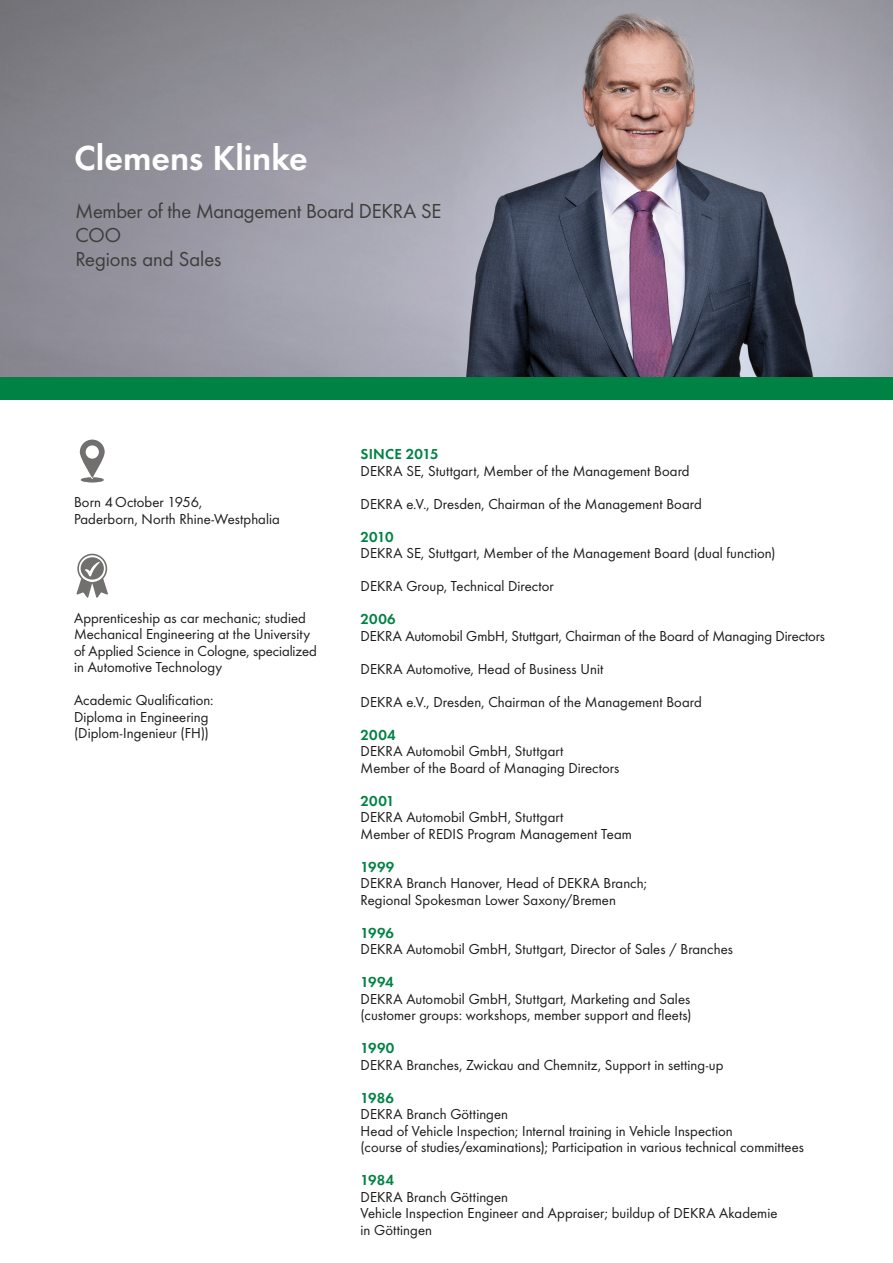
<style>
.page{position:relative;width:893px;height:1263px;background:#fff}
.page>*{position:absolute;margin:0;border:0;box-sizing:border-box;transform-origin:0 0}
.t1{font:36px "Futura Dem";color:#fff}
.t2{font:21px/24px "Futura Boo";letter-spacing:-.01em;color:#3d3d3c}
.t3{font:15px/16.5px "Futura Boo";letter-spacing:.005em;color:#1c1c1b}
.t4{font:15px "Futura Dem";letter-spacing:.015em;color:#008244}
</style>
<div class="page">
<img style="left:0;top:0;width:893px;height:377px">
<div style="left:0;top:377px;width:893px;height:23px;background:#008244"></div>
<svg style="left:80px;top:440px;width:25px;height:42px"></svg>
<svg style="left:76px;top:554px;width:32px;height:44px"></svg>
<h1 class="t1" style="left:74px;top:131px;width:235px">Clemens Klinke</h1>
<h2 class="t2" style="left:75px;top:197px;width:367px">Member of the Management Board DEKRA SE<br>COO<br>Regions and Sales</h2>
<p class="t3" style="left:74px;top:493px;width:207px">Born 4October 1956,<br>Paderborn, North Rhine-Westphalia</p>
<p class="t3" style="left:74px;top:608px;width:244px">Apprenticeship as car mechanic; studied Mechanical Engineering at the University of Applied Science in Cologne, specialized in Automotive Technology</p>
<p class="t3" style="left:74px;top:691px;width:141px">Academic Qualification:<br>Diploma in Engineering (Diplom-Ingenieur (FH))</p>
<p class="t4" style="left:361px;top:443px;width:79px">SINCE 2015</p>
<p class="t3" style="left:361px;top:453px;width:343px;line-height:33px">DEKRA SE, Stuttgart, Member of the Management Board<br>DEKRA e.V., Dresden, Chairman of the Management Board</p>
<p class="t4" style="left:361px;top:525px;width:35px">2010</p>
<p class="t3" style="left:361px;top:544px;width:417px">DEKRA SE, Stuttgart, Member of the Management Board (dual function)</p>
<p class="t3" style="left:361px;top:577px;width:195px">DEKRA Group, Technical Director</p>
<p class="t4" style="left:361px;top:608px;width:37px">2006</p>
<p class="t3" style="left:361px;top:626px;width:466px">DEKRA Automobil GmbH, Stuttgart, Chairman of the Board of Managing Directors</p>
<p class="t3" style="left:361px;top:659px;width:244px">DEKRA Automotive, Head of Business Unit</p>
<p class="t3" style="left:361px;top:692px;width:343px">DEKRA e.V., Dresden, Chairman of the Management Board</p>
<p class="t4" style="left:361px;top:723px;width:37px">2004</p>
<p class="t3" style="left:361px;top:742px;width:260px">DEKRA Automobil GmbH, Stuttgart<br>Member of the Board of Managing Directors</p>
<p class="t4" style="left:361px;top:789px;width:36px">2001</p>
<p class="t3" style="left:361px;top:808px;width:273px">DEKRA Automobil GmbH, Stuttgart<br>Member of REDIS Program Management Team</p>
<p class="t4" style="left:361px;top:855px;width:35px">1999</p>
<p class="t3" style="left:361px;top:874px;width:288px">DEKRA Branch Hanover, Head of DEKRA Branch;<br>Regional Spokesman Lower Saxony/Bremen</p>
<p class="t4" style="left:361px;top:921px;width:35px">1996</p>
<p class="t3" style="left:361px;top:940px;width:374px">DEKRA Automobil GmbH, Stuttgart, Director of Sales / Branches</p>
<p class="t4" style="left:361px;top:971px;width:35px">1994</p>
<p class="t3" style="left:361px;top:989px;width:333px">DEKRA Automobil GmbH, Stuttgart, Marketing and Sales (customer groups: workshops, member support and fleets)</p>
<p class="t4" style="left:361px;top:1037px;width:35px">1990</p>
<p class="t3" style="left:361px;top:1055px;width:364px">DEKRA Branches, Zwickau and Chemnitz, Support in setting-up</p>
<p class="t4" style="left:361px;top:1086px;width:35px">1986</p>
<p class="t3" style="left:361px;top:1105px;width:445px">DEKRA Branch Göttingen<br>Head of Vehicle Inspection; Internal training in Vehicle Inspection<br>(course of studies/examinations); Participation in various technical committees</p>
<p class="t4" style="left:361px;top:1169px;width:35px">1984</p>
<p class="t3" style="left:361px;top:1187px;width:418px">DEKRA Branch Göttingen<br>Vehicle Inspection Engineer and Appraiser; buildup of DEKRA Akademie in Göttingen</p>
</div>
